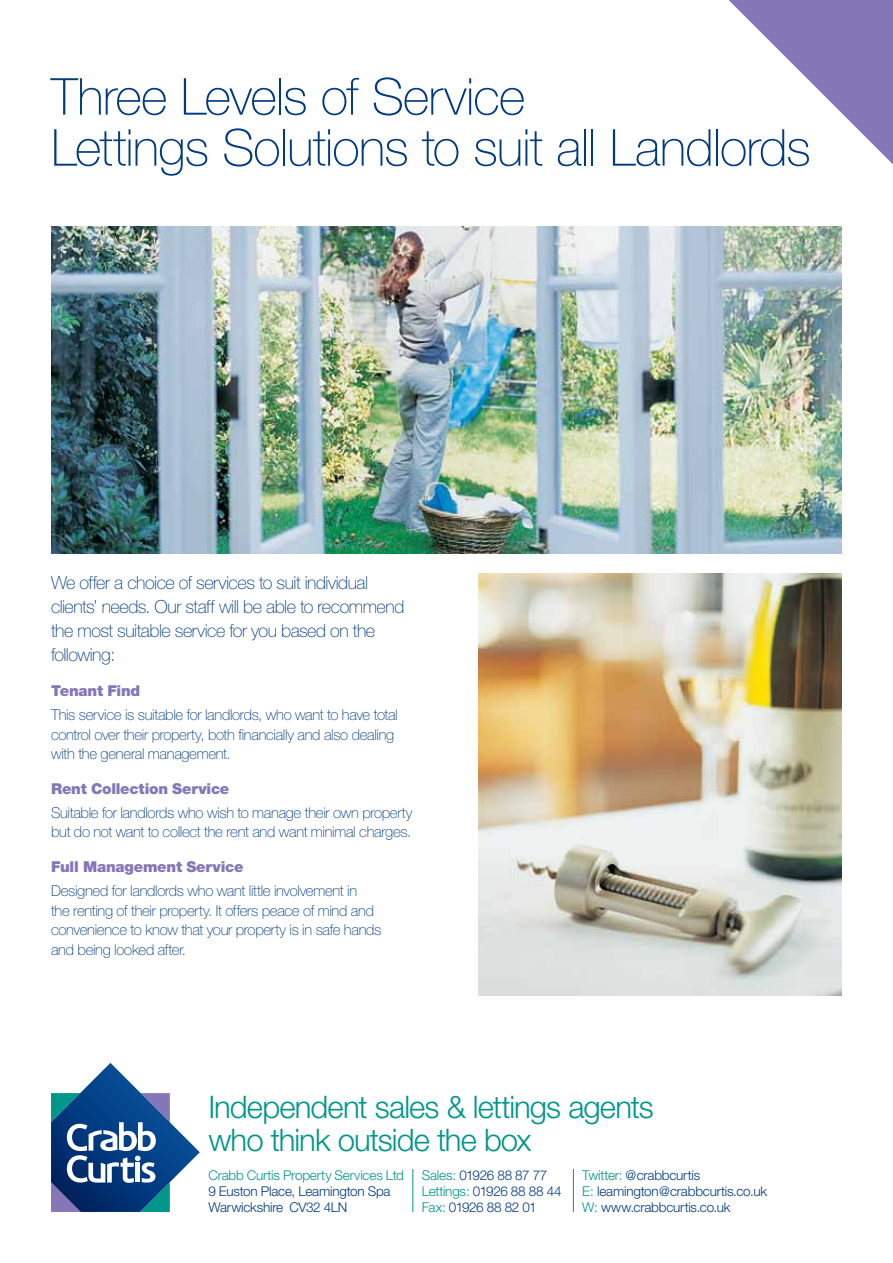
<style>
.page{position:relative;width:893px;height:1263px;background:#fff}
.page>*{position:absolute;margin:0;border:0;box-sizing:border-box;transform-origin:0 0}
.t1{font:100 51px/51px "Helvetica Neue";letter-spacing:-.02em;color:#013a81}
.t2{font:300 31.05px/32.8px "Helvetica Neue";letter-spacing:-.03em;color:#009689}
.t3{font:100 18px/24px "Helvetica Neue";letter-spacing:-.03em;color:#013a81}
.t4{font:100 15px/19.5px "Helvetica Neue";letter-spacing:-.02em;color:#013a81}
.t5{font:900 15px "Helvetica Neue";letter-spacing:-.015em;color:#8577b7}
.t6{font:300 13.5px/16.2px "Helvetica Neue";letter-spacing:-.015em;color:#013a81}
.t7{font:300 13.5px "Helvetica Neue";letter-spacing:-.015em;color:#009689}
.s1{color:#009689}
</style>
<div class="page">
<svg style="left:729px;top:0;width:164px;height:164px"></svg>
<svg style="left:51px;top:1063px;width:149px;height:149px"></svg>
<img style="left:51px;top:226px;width:791px;height:328px">
<img style="left:478px;top:573px;width:364px;height:422px">
<hr style="left:412px;top:1169px;width:1px;height:43px;background:#009689">
<hr style="left:573px;top:1169px;width:1px;height:43px;background:#009689">
<h1 class="t1" style="left:51px;top:71px;width:761px">Three Levels of Service<br>Lettings Solutions to suit all Landlords</h1>
<p class="t3" style="left:51px;top:571px;width:355px">We offer a choice of services to suit individual clients’ needs. Our staff will be able to recommend the most suitable service for you based on the following:</p>
<p class="t5" style="left:51px;top:682px;width:91px">Tenant Find</p>
<p class="t4" style="left:51px;top:705px;width:348px">This service is suitable for landlords, who want to have total control over their property, both financially and also dealing with the general management.</p>
<p class="t5" style="left:51px;top:780px;width:180px">Rent Collection Service</p>
<p class="t4" style="left:51px;top:803px;width:363px">Suitable for landlords who wish to manage their own property but do not want to collect the rent and want minimal charges.</p>
<p class="t5" style="left:51px;top:858px;width:194px">Full Management Service</p>
<p class="t4" style="left:51px;top:881px;width:332px">Designed for landlords who want little involvement in<br>the renting of their property. It offers peace of mind and convenience to know that your property is in safe hands and being looked after.</p>
<h2 class="t2" style="left:208px;top:1089px;width:447px">Independent sales &amp; lettings agents who think outside the box</h2>
<p class="t7" style="left:208px;top:1166px;width:197px">Crabb Curtis Property Services Ltd</p>
<p class="t6" style="left:208px;top:1182px;width:184px">9 Euston Place, Leamington Spa<br>Warwickshire CV32 4LN</p>
<p class="t6" style="left:422px;top:1166px;width:141px"><span class="s1">Sales:</span> 01926 88 87 77<br><span class="s1">Lettings:</span> 01926 88 88 44<br><span class="s1">Fax:</span> 01926 88 82 01</p>
<p class="t6" style="left:582px;top:1166px;width:186px"><span class="s1">Twitter:</span> @crabbcurtis<br><span class="s1">E:</span> leamington@crabbcurtis.co.uk<br><span class="s1">W:</span> www.crabbcurtis.co.uk</p>
</div>
